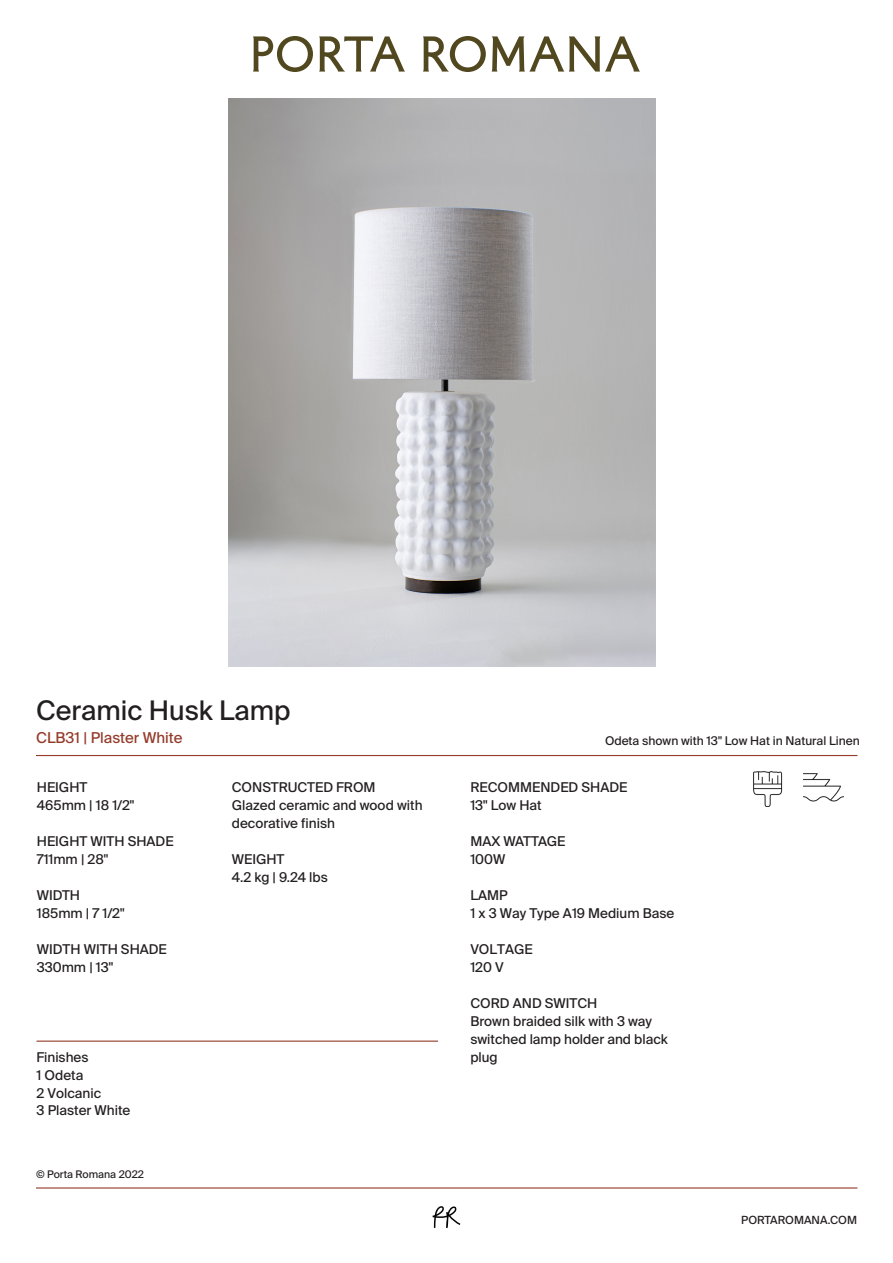
<style>
.page{position:relative;width:893px;height:1263px;background:#fff}
.page>*{position:absolute;margin:0;border:0;box-sizing:border-box;transform-origin:0 0}
.t1{font:27px "Suisse Intl";color:#231f20}
.t2{font:15px "Suisse Intl";color:#943b2a}
.t3{font:13.5px/18px "Suisse Intl";color:#231f20}
.t4{font:12px "Suisse Intl";color:#231f20}
.t5{font:11.25px "Suisse Intl";color:#231f20}
.t6{font:10.5px "Suisse Intl";color:#231f20}
</style>
<div class="page">
<hr style="left:36px;top:755px;width:821px;height:1px;background:#943b2a">
<svg style="left:253px;top:36px;width:60px;height:36px"></svg>
<svg style="left:319px;top:36px;width:86px;height:36px"></svg>
<svg style="left:423px;top:36px;width:63px;height:36px"></svg>
<svg style="left:492px;top:36px;width:148px;height:36px"></svg>
<hr style="left:36px;top:1040px;width:402px;height:2px;background:#943b2a">
<svg style="left:433px;top:1206px;width:27px;height:22px"></svg>
<hr style="left:36px;top:1187px;width:821px;height:1px;background:#943b2a">
<img style="left:753px;top:772px;width:30px;height:35px">
<img style="left:803px;top:773px;width:40px;height:29px">
<img style="left:228px;top:98px;width:427px;height:569px">
<h1 class="t1" style="left:36px;top:695px;width:256px">Ceramic Husk Lamp</h1>
<p class="t2" style="left:36px;top:729px;width:148px">CLB31 | Plaster White</p>
<p class="t4" style="left:605px;top:733px;width:256px">Odeta shown with 13" Low Hat in Natural Linen</p>
<p class="t3" style="left:37px;top:778px;width:99px">HEIGHT<br>465mm | 18 1/2"</p>
<p class="t3" style="left:37px;top:832px;width:138px">HEIGHT WITH SHADE<br>711mm | 28"</p>
<p class="t3" style="left:37px;top:886px;width:89px">WIDTH<br>185mm | 7 1/2"</p>
<p class="t3" style="left:37px;top:940px;width:132px">WIDTH WITH SHADE<br>330mm | 13"</p>
<p class="t3" style="left:36px;top:1048px;width:66px">Finishes<br>1 Odeta<br>2 Volcanic</p>
<p class="t3" style="left:36px;top:1101px;width:95px">3 Plaster White</p>
<p class="t6" style="left:36px;top:1168px;width:109px">© Porta Romana 2022</p>
<p class="t3" style="left:232px;top:778px;width:192px">CONSTRUCTED FROM<br>Glazed ceramic and wood with decorative finish</p>
<p class="t3" style="left:232px;top:850px;width:97px">WEIGHT<br>4.2 kg | 9.24 lbs</p>
<p class="t3" style="left:470px;top:778px;width:159px">RECOMMENDED SHADE<br>13" Low Hat</p>
<p class="t3" style="left:470px;top:832px;width:97px">MAX WATTAGE<br>100W</p>
<p class="t3" style="left:470px;top:886px;width:205px">LAMP<br>1 x 3 Way Type A19 Medium Base</p>
<p class="t3" style="left:470px;top:940px;width:64px">VOLTAGE<br>120 V</p>
<p class="t3" style="left:470px;top:994px;width:199px">CORD AND SWITCH<br>Brown braided silk with 3 way switched lamp holder and black plug</p>
<p class="t5" style="left:741px;top:1213px;width:117px">PORTAROMANA.COM</p>
</div>
